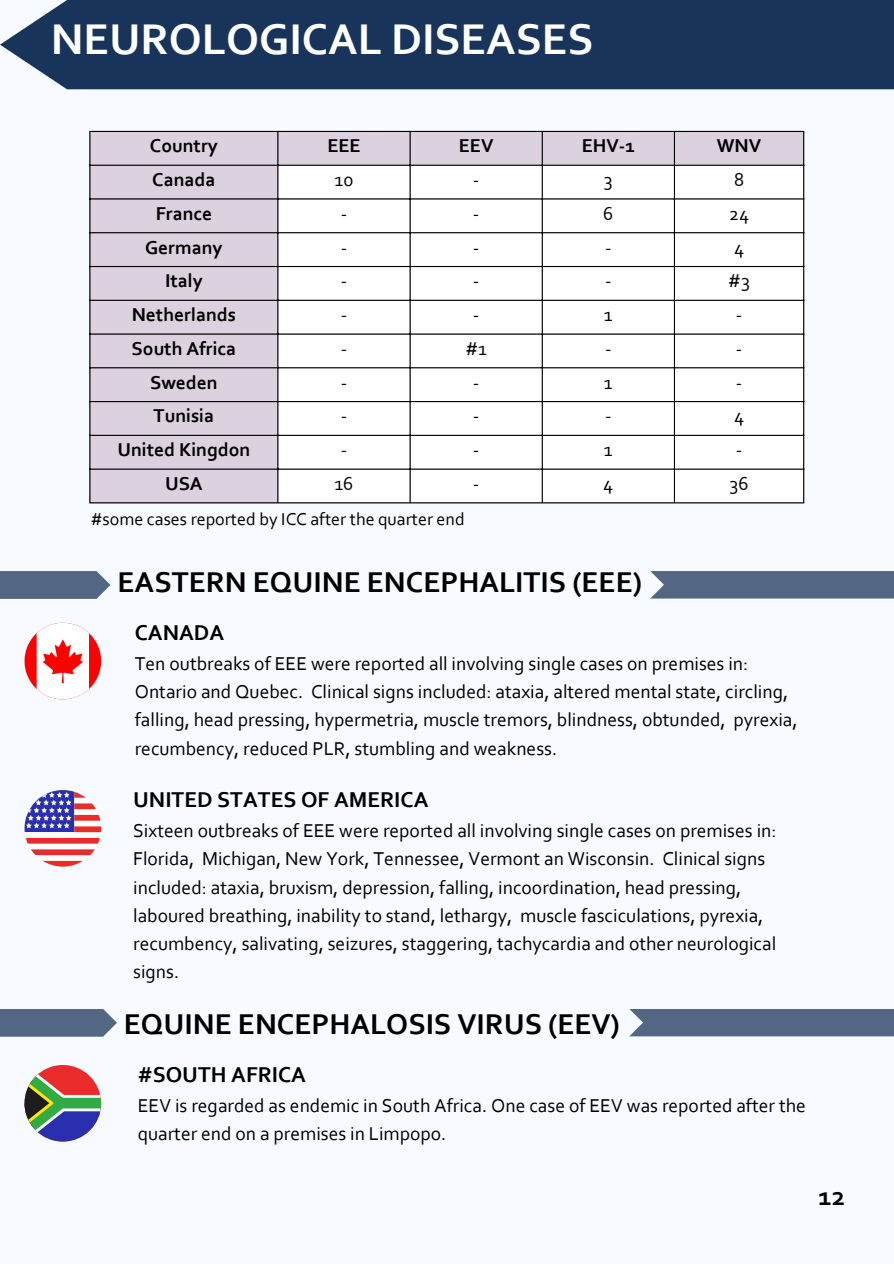
<style>
.page{position:relative;width:894px;height:1264px;background:#fff}
.page>*{position:absolute;margin:0;border:0;box-sizing:border-box;transform-origin:0 0}
.t1{font:700 45px "Corbel";color:#fff}
.t2{font:700 30px "Corbel";color:#000}
.t3{font:700 27px "Corbel";color:#000}
.t4{font:700 22.5px "Corbel";color:#000}
.t5{font:19.5px/28.2px "Corbel";color:#000}
.t6{font:700 19.5px "Corbel";color:#000}
.t7{font:18px "Corbel";color:#000}
</style>
<div class="page">
<div style="left:0;top:0;width:893px;height:1263px;background:#f7fbff"></div>
<div style="left:90px;top:132px;width:712px;height:370px;background:#dcd1df"></div>
<svg style="left:278px;top:166px;width:524px;height:336px"></svg>
<hr style="left:89px;top:132px;width:1px;height:370px;background:#000">
<hr style="left:277px;top:132px;width:1px;height:370px;background:#000">
<hr style="left:409px;top:132px;width:1px;height:370px;background:#000">
<hr style="left:541px;top:132px;width:1px;height:370px;background:#000">
<hr style="left:673px;top:132px;width:1px;height:370px;background:#000">
<hr style="left:802px;top:132px;width:2px;height:370px;background:#000">
<hr style="left:89px;top:131px;width:715px;height:1px;background:#000">
<hr style="left:89px;top:165px;width:715px;height:1px;background:#000">
<hr style="left:89px;top:198px;width:715px;height:1px;background:#000">
<hr style="left:89px;top:232px;width:715px;height:1px;background:#000">
<hr style="left:89px;top:266px;width:715px;height:1px;background:#000">
<hr style="left:89px;top:300px;width:715px;height:1px;background:#000">
<hr style="left:89px;top:333px;width:715px;height:1px;background:#000">
<hr style="left:89px;top:367px;width:715px;height:1px;background:#000">
<hr style="left:89px;top:401px;width:715px;height:1px;background:#000">
<hr style="left:89px;top:435px;width:715px;height:1px;background:#000">
<hr style="left:89px;top:468px;width:715px;height:1px;background:#000">
<hr style="left:89px;top:502px;width:715px;height:1px;background:#000">
<div style="left:0;top:0;width:893px;height:89px;background:#19345b"></div>
<svg style="left:0;top:571px;width:110px;height:28px;background:#5d708b"></svg>
<div style="left:650px;top:571px;width:243px;height:27px;background:#536784"></div>
<svg style="left:25px;top:623px;width:76px;height:76px"></svg>
<svg style="left:25px;top:790px;width:76px;height:76px"></svg>
<svg style="left:25px;top:1064px;width:76px;height:77px"></svg>
<svg style="left:25px;top:1074px;width:76px;height:67px"></svg>
<div style="left:629px;top:1009px;width:264px;height:27px;background:#536784"></div>
<div style="left:0;top:1009px;width:117px;height:27px;background:#536784"></div>
<div style="left:68px;top:0;width:825px;height:18px;background:#19345b"></div>
<h1 class="t1" style="left:51px;top:21px;width:544px">NEUROLOGICAL DISEASES</h1>
<p class="t6" style="left:150px;top:138px;width:69px">Country</p>
<p class="t6" style="left:327px;top:138px;width:35px">EEE</p>
<p class="t6" style="left:458px;top:138px;width:36px">EEV</p>
<p class="t6" style="left:581px;top:138px;width:55px">EHV-1</p>
<p class="t6" style="left:716px;top:138px;width:46px">WNV</p>
<p class="t6" style="left:152px;top:171px;width:65px">Canada</p>
<p class="t5" style="left:334px;top:167px;width:20px">10</p>
<p class="t5" style="left:473px;top:167px;width:8px">-</p>
<p class="t5" style="left:603px;top:167px;width:10px">3</p>
<p class="t5" style="left:733px;top:167px;width:12px">8</p>
<p class="t6" style="left:156px;top:205px;width:58px">France</p>
<p class="t5" style="left:340px;top:201px;width:8px">-</p>
<p class="t5" style="left:473px;top:201px;width:8px">-</p>
<p class="t5" style="left:603px;top:201px;width:12px">6</p>
<p class="t5" style="left:728px;top:201px;width:22px">24</p>
<p class="t6" style="left:145px;top:239px;width:79px">Germany</p>
<p class="t5" style="left:340px;top:235px;width:8px">-</p>
<p class="t5" style="left:473px;top:235px;width:8px">-</p>
<p class="t5" style="left:605px;top:235px;width:8px">-</p>
<p class="t5" style="left:733px;top:235px;width:12px">4</p>
<p class="t6" style="left:165px;top:273px;width:39px">Italy</p>
<p class="t5" style="left:340px;top:268px;width:8px">-</p>
<p class="t5" style="left:473px;top:268px;width:8px">-</p>
<p class="t5" style="left:605px;top:268px;width:8px">-</p>
<p class="t5" style="left:728px;top:268px;width:23px">#3</p>
<p class="t6" style="left:132px;top:306px;width:106px">Netherlands</p>
<p class="t5" style="left:340px;top:302px;width:8px">-</p>
<p class="t5" style="left:473px;top:302px;width:8px">-</p>
<p class="t5" style="left:603px;top:302px;width:10px">1</p>
<p class="t5" style="left:735px;top:302px;width:8px">-</p>
<p class="t6" style="left:132px;top:340px;width:106px">South Africa</p>
<p class="t5" style="left:340px;top:336px;width:8px">-</p>
<p class="t5" style="left:465px;top:336px;width:23px">#1</p>
<p class="t5" style="left:605px;top:336px;width:8px">-</p>
<p class="t5" style="left:735px;top:336px;width:8px">-</p>
<p class="t6" style="left:150px;top:374px;width:69px">Sweden</p>
<p class="t5" style="left:340px;top:370px;width:8px">-</p>
<p class="t5" style="left:473px;top:370px;width:8px">-</p>
<p class="t5" style="left:603px;top:370px;width:10px">1</p>
<p class="t5" style="left:735px;top:370px;width:8px">-</p>
<p class="t6" style="left:153px;top:408px;width:62px">Tunisia</p>
<p class="t5" style="left:340px;top:403px;width:8px">-</p>
<p class="t5" style="left:473px;top:403px;width:8px">-</p>
<p class="t5" style="left:605px;top:403px;width:8px">-</p>
<p class="t5" style="left:733px;top:403px;width:12px">4</p>
<p class="t6" style="left:117px;top:441px;width:134px">United Kingdon</p>
<p class="t5" style="left:340px;top:437px;width:8px">-</p>
<p class="t5" style="left:473px;top:437px;width:8px">-</p>
<p class="t5" style="left:603px;top:437px;width:10px">1</p>
<p class="t5" style="left:735px;top:437px;width:8px">-</p>
<p class="t6" style="left:165px;top:475px;width:39px">USA</p>
<p class="t5" style="left:334px;top:471px;width:20px">16</p>
<p class="t5" style="left:473px;top:471px;width:8px">-</p>
<p class="t5" style="left:603px;top:471px;width:12px">4</p>
<p class="t5" style="left:729px;top:471px;width:21px">36</p>
<p class="t7" style="left:91px;top:511px;width:375px">#some cases reported by ICC after the quarter end</p>
<h2 class="t2" style="left:117px;top:569px;width:525px">EASTERN EQUINE ENCEPHALITIS (EEE)</h2>
<p class="t4" style="left:135px;top:623px;width:91px">CANADA</p>
<p class="t5" style="left:135px;top:651px;width:664px">Ten outbreaks of EEE were reported all involving single cases on premises in:<br>Ontario and Quebec. Clinical signs included: ataxia, altered mental state, circling, falling, head pressing, hypermetria, muscle tremors, blindness, obtunded, pyrexia, recumbency, reduced PLR, stumbling and weakness.</p>
<p class="t4" style="left:133px;top:790px;width:296px">UNITED STATES OF AMERICA</p>
<p class="t5" style="left:133px;top:818px;width:644px">Sixteen outbreaks of EEE were reported all involving single cases on premises in:<br>Florida, Michigan, New York, Tennessee, Vermont an Wisconsin. Clinical signs included: ataxia, bruxism, depression, falling, incoordination, head pressing, laboured breathing, inability to stand, lethargy, muscle fasciculations, pyrexia, recumbency, salivating, seizures, staggering, tachycardia and other neurological signs.</p>
<h2 class="t2" style="left:124px;top:1011px;width:497px">EQUINE ENCEPHALOSIS VIRUS (EEV)</h2>
<p class="t4" style="left:138px;top:1065px;width:170px">#SOUTH AFRICA</p>
<p class="t5" style="left:138px;top:1093px;width:669px">EEV is regarded as endemic in South Africa. One case of EEV was reported after the quarter end on a premises in Limpopo.</p>
<h3 class="t3" style="left:818px;top:1184px;width:28px">12</h3>
</div>
